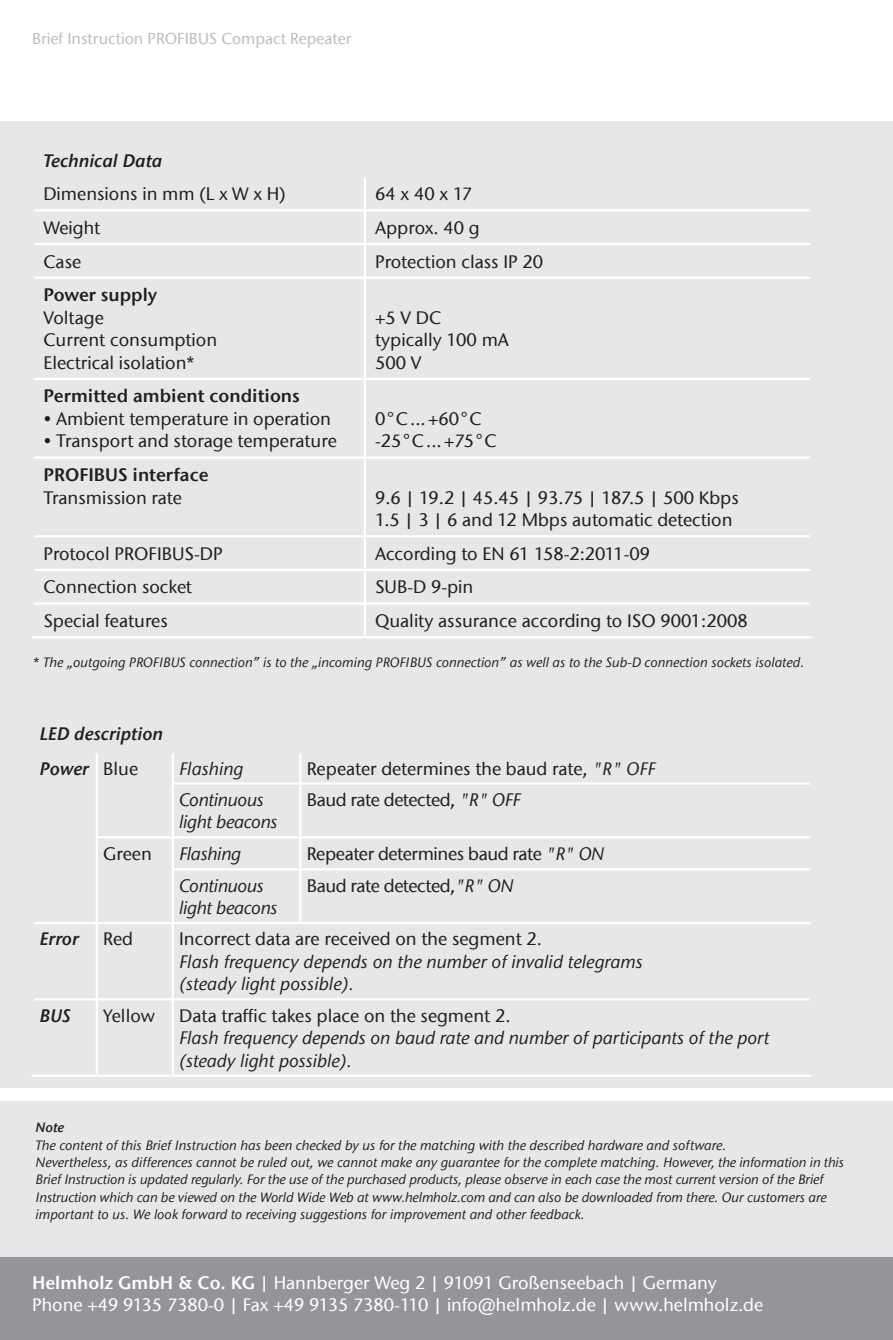
<style>
.page{position:relative;width:893px;height:1340px;background:#fff}
.page>*{position:absolute;margin:0;border:0;box-sizing:border-box;transform-origin:0 0}
.t1{font:500 18px/22.5px "ITC Stone Sans Com";color:#231f20}
.t2{font:italic 500 18px/22.5px "ITC Stone Sans Com";letter-spacing:-.005em;color:#231f20}
.t3{font:500 18px/21.6px "ITC Stone Sans Com";color:#fff}
.t4{font:500 18px "ITC Stone Sans Com";letter-spacing:-.02em;color:#231f20}
.t5{font:18px "ITC Stone Sans Com Semi";color:#231f20}
.t6{font:italic 18px/34.9px "ITC Stone Sans Com Semi";color:#231f20}
.t7{font:500 15.75px "ITC Stone Sans Com";color:#bcbdc0}
.t8{font:italic 500 13.5px/17.3px "ITC Stone Sans Com";color:#231f20}
.t9{font:italic 13.5px "ITC Stone Sans Com Semi";color:#231f20}
.s1{font-family:"ITC Stone Sans Com Semi";font-weight:400}
.s2{font-family:"ITC Stone Sans Com";font-weight:500;font-style:normal}
.s3{font-style:italic}
</style>
<div class="page">
<div style="left:0;top:1100px;width:893px;height:174px;background:#e6e7e9"></div>
<div style="left:0;top:121px;width:893px;height:966px;background:#e6e7e9"></div>
<hr style="left:364px;top:178px;width:2px;height:31px;background:#fff">
<hr style="left:34px;top:209px;width:331px;height:2px;background:#fff">
<hr style="left:365px;top:209px;width:445px;height:2px;background:#fff">
<hr style="left:364px;top:211px;width:2px;height:32px;background:#fff">
<hr style="left:34px;top:243px;width:331px;height:2px;background:#fff">
<hr style="left:365px;top:243px;width:445px;height:2px;background:#fff">
<hr style="left:364px;top:245px;width:2px;height:31px;background:#fff">
<hr style="left:34px;top:276px;width:331px;height:3px;background:#fff">
<hr style="left:365px;top:276px;width:445px;height:3px;background:#fff">
<hr style="left:364px;top:279px;width:2px;height:99px;background:#fff">
<hr style="left:34px;top:378px;width:331px;height:2px;background:#fff">
<hr style="left:365px;top:378px;width:445px;height:2px;background:#fff">
<hr style="left:364px;top:380px;width:2px;height:76px;background:#fff">
<hr style="left:34px;top:456px;width:331px;height:2px;background:#fff">
<hr style="left:365px;top:456px;width:445px;height:2px;background:#fff">
<hr style="left:364px;top:458px;width:2px;height:77px;background:#fff">
<hr style="left:34px;top:535px;width:331px;height:2px;background:#fff">
<hr style="left:365px;top:535px;width:445px;height:2px;background:#fff">
<hr style="left:364px;top:537px;width:2px;height:32px;background:#fff">
<hr style="left:34px;top:569px;width:331px;height:2px;background:#fff">
<hr style="left:365px;top:569px;width:445px;height:2px;background:#fff">
<hr style="left:364px;top:571px;width:2px;height:31px;background:#fff">
<hr style="left:34px;top:602px;width:331px;height:2px;background:#fff">
<hr style="left:365px;top:602px;width:445px;height:2px;background:#fff">
<hr style="left:364px;top:604px;width:2px;height:32px;background:#fff">
<hr style="left:32px;top:636px;width:333px;height:2px;background:#fff">
<hr style="left:365px;top:636px;width:447px;height:2px;background:#fff">
<hr style="left:34px;top:922px;width:63px;height:2px;background:#fff">
<hr style="left:34px;top:998px;width:63px;height:2px;background:#fff">
<hr style="left:96px;top:783px;width:2px;height:53px;background:#fff">
<hr style="left:96px;top:836px;width:77px;height:2px;background:#fff">
<hr style="left:96px;top:838px;width:2px;height:31px;background:#fff">
<hr style="left:96px;top:869px;width:2px;height:53px;background:#fff">
<hr style="left:97px;top:922px;width:76px;height:2px;background:#fff">
<hr style="left:96px;top:924px;width:2px;height:74px;background:#fff">
<hr style="left:97px;top:998px;width:76px;height:2px;background:#fff">
<hr style="left:96px;top:1000px;width:2px;height:74px;background:#fff">
<hr style="left:172px;top:782px;width:128px;height:2px;background:#fff">
<hr style="left:172px;top:784px;width:2px;height:52px;background:#fff">
<hr style="left:173px;top:836px;width:127px;height:2px;background:#fff">
<hr style="left:172px;top:838px;width:2px;height:30px;background:#fff">
<hr style="left:172px;top:868px;width:128px;height:2px;background:#fff">
<hr style="left:172px;top:870px;width:2px;height:52px;background:#fff">
<hr style="left:173px;top:922px;width:127px;height:2px;background:#fff">
<hr style="left:172px;top:924px;width:2px;height:74px;background:#fff">
<hr style="left:300px;top:922px;width:511px;height:2px;background:#fff">
<hr style="left:173px;top:998px;width:127px;height:2px;background:#fff">
<hr style="left:172px;top:1000px;width:2px;height:74px;background:#fff">
<hr style="left:300px;top:998px;width:509px;height:2px;background:#fff">
<hr style="left:96px;top:753px;width:2px;height:30px;background:#fff">
<hr style="left:172px;top:753px;width:2px;height:29px;background:#fff">
<hr style="left:299px;top:753px;width:2px;height:29px;background:#fff">
<hr style="left:300px;top:782px;width:510px;height:2px;background:#fff">
<hr style="left:299px;top:784px;width:2px;height:52px;background:#fff">
<hr style="left:300px;top:836px;width:510px;height:2px;background:#fff">
<hr style="left:299px;top:838px;width:2px;height:30px;background:#fff">
<hr style="left:300px;top:868px;width:510px;height:2px;background:#fff">
<hr style="left:299px;top:870px;width:2px;height:52px;background:#fff">
<hr style="left:32px;top:1074px;width:65px;height:2px;background:#fff">
<hr style="left:97px;top:1074px;width:76px;height:2px;background:#fff">
<hr style="left:173px;top:1074px;width:127px;height:2px;background:#fff">
<hr style="left:300px;top:1074px;width:511px;height:2px;background:#fff">
<div style="left:0;top:1256px;width:892px;height:83px;background:#939598"></div>
<p class="t7" style="left:32px;top:29px;width:321px">Brief Instruction PROFIBUS Compact Repeater</p>
<h1 class="t6" style="left:43px;top:143px;width:120px">Technical Data</h1>
<h1 class="t1" style="left:43px;top:183px;width:244px">Dimensions in mm (L x W x H)</h1>
<h1 class="t1" style="left:375px;top:183px;width:99px">64 x 40 x 17</h1>
<h1 class="t1" style="left:43px;top:216px;width:58px">Weight</h1>
<h1 class="t1" style="left:375px;top:216px;width:106px">Approx. 40 g</h1>
<h1 class="t1" style="left:43px;top:250px;width:39px">Case</h1>
<h1 class="t1" style="left:375px;top:250px;width:170px">Protection class IP 20</h1>
<h1 class="t5" style="left:43px;top:284px;width:115px">Power supply</h1>
<h1 class="t1" style="left:43px;top:306px;width:175px">Voltage<br>Current consumption<br>Electrical isolation*</h1>
<h1 class="t1" style="left:375px;top:306px;width:135px">+5 V DC typically 100 mA<br>500 V</h1>
<h1 class="t5" style="left:43px;top:385px;width:258px">Permitted ambient conditions</h1>
<h1 class="t1" style="left:43px;top:407px;width:289px">• Ambient temperature in operation</h1>
<h1 class="t1" style="left:43px;top:430px;width:295px">• Transport and storage temperature</h1>
<h1 class="t1" style="left:375px;top:407px;width:123px">0°C...+60°C -25°C...+75°C</h1>
<h1 class="t5" style="left:43px;top:463px;width:167px">PROFIBUS interface</h1>
<h1 class="t1" style="left:43px;top:486px;width:140px">Transmission rate</h1>
<h1 class="t1" style="left:375px;top:486px;width:365px">9.6 | 19.2 | 45.45 | 93.75 | 187.5 | 500 Kbps<br>1.5 | 3 | 6 and 12 Mbps automatic detection</h1>
<h1 class="t1" style="left:43px;top:542px;width:181px">Protocol PROFIBUS-DP</h1>
<h1 class="t1" style="left:375px;top:542px;width:277px">According to EN 61 158-2:2011-09</h1>
<h1 class="t1" style="left:43px;top:576px;width:150px">Connection socket</h1>
<h1 class="t1" style="left:375px;top:576px;width:100px">SUB-D 9-pin</h1>
<h1 class="t1" style="left:43px;top:609px;width:126px">Special features</h1>
<h1 class="t1" style="left:375px;top:609px;width:374px">Quality assurance according to ISO 9001:2008</h1>
<p class="t8" style="left:32px;top:653px;width:774px"><span class="s1">*</span> The „outgoing PROFIBUS connection” is to the „incoming PROFIBUS connection” as well as to the Sub-D connection sockets isolated.</p>
<h1 class="t6" style="left:39px;top:716px;width:125px">LED description<br>Power <span class="s2">Blue</span></h1>
<h1 class="t2" style="left:179px;top:757px;width:66px">Flashing</h1>
<h1 class="t1" style="left:307px;top:757px;width:350px">Repeater determines the baud rate, <span class="s3">"R" OFF</span></h1>
<h1 class="t2" style="left:179px;top:788px;width:100px">Continuous light beacons</h1>
<h1 class="t4" style="left:307px;top:788px;width:215px">Baud rate detected, <span class="s3">"R" OFF</span></h1>
<h1 class="t1" style="left:103px;top:842px;width:50px">Green</h1>
<h1 class="t2" style="left:179px;top:842px;width:63px">Flashing</h1>
<h1 class="t4" style="left:307px;top:842px;width:299px">Repeater determines baud rate <span class="s3">"R" ON</span></h1>
<h1 class="t2" style="left:179px;top:874px;width:100px">Continuous light beacons</h1>
<h1 class="t4" style="left:307px;top:874px;width:208px">Baud rate detected,<span class="s3">"R" ON</span></h1>
<h1 class="t6" style="left:39px;top:921px;width:41px">Error</h1>
<h1 class="t1" style="left:103px;top:927px;width:31px">Red</h1>
<h1 class="t1" style="left:179px;top:927px;width:364px">Incorrect data are received on the segment 2.</h1>
<h1 class="t2" style="left:179px;top:950px;width:465px">Flash frequency depends on the number of invalid telegrams (steady light possible).</h1>
<h1 class="t6" style="left:39px;top:997px;width:33px">BUS</h1>
<h1 class="t1" style="left:103px;top:1004px;width:54px">Yellow</h1>
<h1 class="t1" style="left:179px;top:1004px;width:333px">Data traffic takes place on the segment 2.</h1>
<h1 class="t2" style="left:179px;top:1026px;width:592px">Flash frequency depends on baud rate and number of participants of the port (steady light possible).</h1>
<p class="t9" style="left:36px;top:1119px;width:30px">Note</p>
<p class="t8" style="left:36px;top:1136px;width:810px">The content of this Brief Instruction has been checked by us for the matching with the described hardware and software.<br>Nevertheless, as differences cannot be ruled out, we cannot make any guarantee for the complete matching. However, the information in this Brief Instruction is updated regularly. For the use of the purchased products, please observe in each case the most current version of the Brief Instruction which can be viewed on the World Wide Web at www.helmholz.com and can also be downloaded from there. Our customers are important to us. We look forward to receiving suggestions for improvement and other feedback.</p>
<h1 class="t3" style="left:32px;top:1271px;width:733px"><span class="s1">Helmholz GmbH &amp; Co. KG</span> | Hannberger Weg 2 | 91091 Großenseebach | Germany<br>Phone +49 9135 7380-0 | Fax +49 9135 7380-110 | info@helmholz.de | www.helmholz.de</h1>
</div>
